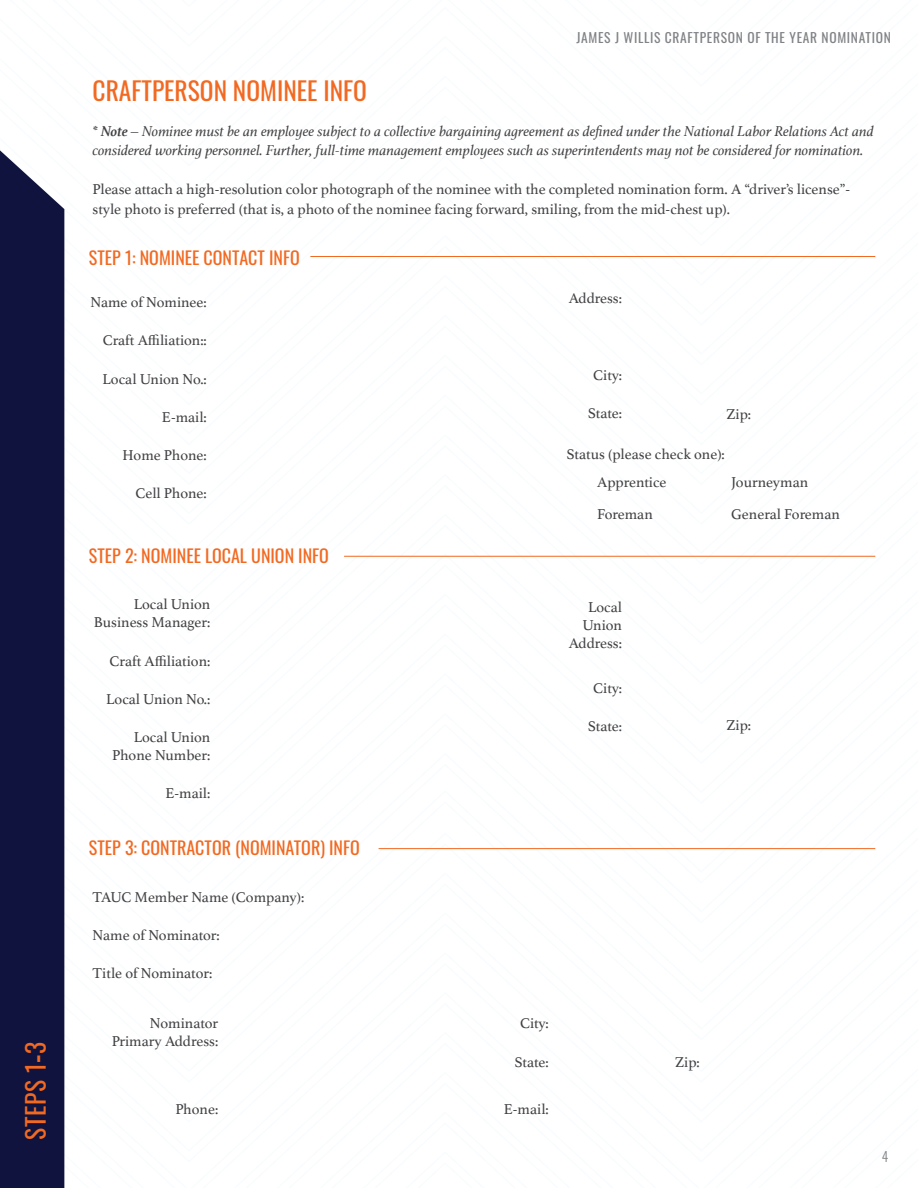
<style>
.page{position:relative;width:918px;height:1188px;background:#fff}
.page>*{position:absolute;margin:0;border:0;box-sizing:border-box;transform-origin:0 0}
.t1{font:25.5px "Oswald";color:#f26921}
.t2{font:18px "Oswald";color:#f26921}
.t3{font:15px/18px "Athelas";color:#414042;text-align:right}
.t4{font:italic 15px/19.5px "Athelas";color:#414042}
.t5{font:13.5px "Oswald";letter-spacing:.05em;color:#808285}
.t6{font:300 13.5px "Oswald";color:#808285}
.s1{font-weight:700}
</style>
<div class="page">
<svg style="left:64px;top:1074px;width:1px;height:114px"></svg>
<div style="left:0;top:150px;width:64px;height:1038px;background:#0f133d"></div>
<hr style="left:310px;top:256px;width:565px;height:1px;background:#f26921">
<hr style="left:344px;top:556px;width:531px;height:1px;background:#f26921">
<hr style="left:379px;top:848px;width:496px;height:1px;background:#f26921">
<h1 class="t1" style="left:13px;top:1140px;width:99px;rotate:-90deg">STEPS 1<span class="s1">–</span>3</h1>
<h1 class="t1" style="left:93px;top:68px;width:276px">CRAFTPERSON NOMINEE INFO</h1>
<p class="t5" style="left:576px;top:26px;width:316px">JAMES J WILLIS CRAFTPERSON OF THE YEAR NOMINATION</p>
<p class="t4" style="left:93px;top:121px;width:783px">* <span class="s1">Note</span> – Nominee must be an employee subject to a collective bargaining agreement as defined under the National Labor Relations Act and considered working personnel. Further, full-time management employees such as superintendents may not be considered for nomination.</p>
<p class="t3" style="left:93px;top:179px;width:759px;line-height:19.5px;text-align:left">Please attach a high-resolution color photograph of the nominee with the completed nomination form. A “driver’s license”- style photo is preferred (that is, a photo of the nominee facing forward, smiling, from the mid-chest up).</p>
<p class="t2" style="left:89px;top:242px;width:212px">STEP 1: NOMINEE CONTACT INFO</p>
<p class="t3" style="left:90px;top:293px;width:118px">Name of Nominee:</p>
<p class="t3" style="left:103px;top:331px;width:106px">Craft Affiliation::</p>
<p class="t3" style="left:103px;top:369px;width:106px">Local Union No.:</p>
<p class="t3" style="left:162px;top:408px;width:46px">E-mail:</p>
<p class="t3" style="left:122px;top:446px;width:86px">Home Phone:</p>
<p class="t3" style="left:135px;top:484px;width:73px">Cell Phone:</p>
<p class="t2" style="left:89px;top:540px;width:242px">STEP 2: NOMINEE LOCAL UNION INFO</p>
<p class="t3" style="left:94px;top:595px;width:118px">Local Union<br>Business Manager:</p>
<p class="t3" style="left:110px;top:651px;width:102px">Craft Affiliation:</p>
<p class="t3" style="left:106px;top:690px;width:106px">Local Union No.:</p>
<p class="t3" style="left:112px;top:728px;width:100px">Local Union<br>Phone Number:</p>
<p class="t3" style="left:166px;top:784px;width:46px">E-mail:</p>
<p class="t2" style="left:89px;top:832px;width:272px">STEP 3: CONTRACTOR (NOMINATOR) INFO</p>
<p class="t3" style="left:93px;top:887px;width:213px">TAUC Member Name (Company):</p>
<p class="t3" style="left:93px;top:926px;width:129px">Name of Nominator:</p>
<p class="t3" style="left:93px;top:964px;width:121px">Title of Nominator:</p>
<p class="t3" style="left:112px;top:1014px;width:108px">Nominator<br>Primary Address:</p>
<p class="t3" style="left:520px;top:1014px;width:30px">City:</p>
<p class="t3" style="left:514px;top:1052px;width:36px">State:</p>
<p class="t3" style="left:175px;top:1100px;width:44px">Phone:</p>
<p class="t3" style="left:504px;top:1100px;width:46px">E-mail:</p>
<p class="t3" style="left:569px;top:289px;width:55px">Address:</p>
<p class="t3" style="left:593px;top:365px;width:30px">City:</p>
<p class="t3" style="left:588px;top:404px;width:36px">State:</p>
<p class="t3" style="left:726px;top:405px;width:26px">Zip:</p>
<p class="t3" style="left:597px;top:439px;width:129px;line-height:28.5px;text-align:left;text-indent:-31px">Status (please check one):<br>Apprentice</p>
<p class="t3" style="left:597px;top:505px;width:57px">Foreman</p>
<p class="t3" style="left:731px;top:466px;width:110px;line-height:32px;text-align:left">Journeyman<br>General Foreman</p>
<p class="t3" style="left:569px;top:597px;width:55px">Local<br>Union<br>Address:</p>
<p class="t3" style="left:593px;top:678px;width:30px">City:</p>
<p class="t3" style="left:588px;top:716px;width:36px">State:</p>
<p class="t3" style="left:726px;top:716px;width:26px">Zip:</p>
<p class="t3" style="left:675px;top:1053px;width:26px">Zip:</p>
<p class="t6" style="left:882px;top:1145px;width:8px">4</p>
</div>
